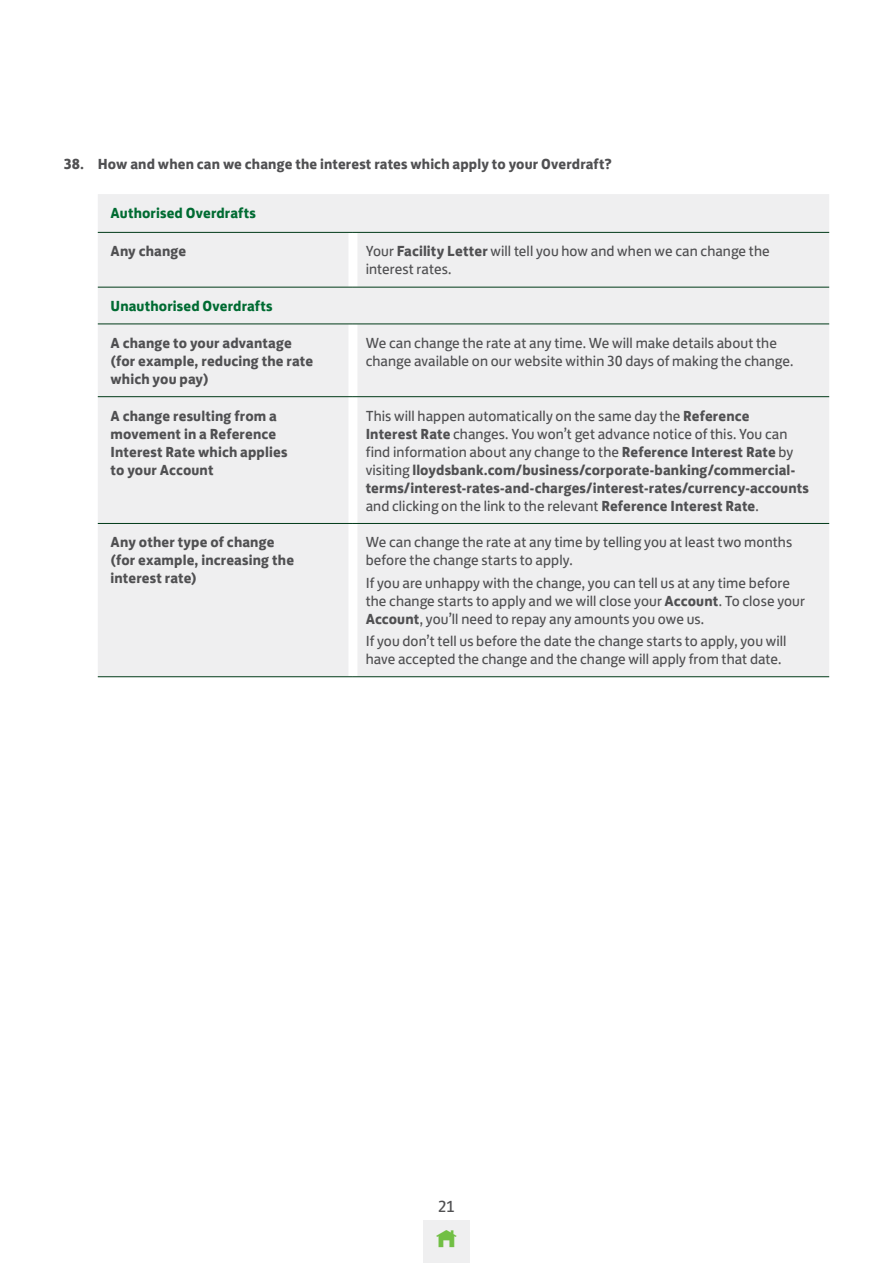
<style>
.page{position:relative;width:893px;height:1263px;background:#fff}
.page>*{position:absolute;margin:0;border:0;box-sizing:border-box;transform-origin:0 0}
.t1{font:16.5px "Lloyds Bank Jack";color:#505052}
.Body_Table{font:700 15px/18px "Lloyds Bank Jack";letter-spacing:.01em;color:#505052}
.Body_Table-2{font:15px/18px "Lloyds Bank Jack";letter-spacing:.005em;color:#505052}
.Body_Table-3{font:700 15px "Lloyds Bank Jack";letter-spacing:.01em;color:#006b32}
.s1{font-weight:700}
.s2{font-weight:400}
</style>
<div class="page">
<div style="left:98px;top:194px;width:731px;height:482px;background:#efeff0"></div>
<div style="left:348px;top:233px;width:9px;height:54px;background:#fff"></div>
<div style="left:348px;top:324px;width:9px;height:72px;background:#fff"></div>
<div style="left:348px;top:397px;width:9px;height:126px;background:#fff"></div>
<div style="left:348px;top:524px;width:9px;height:152px;background:#fff"></div>
<hr style="left:98px;top:232px;width:255px;height:1px;background:#003a18">
<hr style="left:353px;top:232px;width:476px;height:1px;background:#003a18">
<hr style="left:98px;top:324px;width:255px;height:1px;background:#003a18">
<hr style="left:353px;top:324px;width:476px;height:1px;background:#003a18">
<hr style="left:98px;top:396px;width:255px;height:1px;background:#003a18">
<hr style="left:353px;top:396px;width:476px;height:1px;background:#003a18">
<hr style="left:98px;top:523px;width:255px;height:1px;background:#003a18">
<hr style="left:353px;top:523px;width:476px;height:1px;background:#003a18">
<hr style="left:98px;top:676px;width:255px;height:1px;background:#003a18">
<hr style="left:353px;top:676px;width:476px;height:1px;background:#003a18">
<hr style="left:98px;top:287px;width:255px;height:1px;background:#003a18">
<hr style="left:353px;top:287px;width:476px;height:1px;background:#003a18">
<div style="left:423px;top:1220px;width:47px;height:43px;background:#efeff0"></div>
<p class="Body_Table" style="left:64px;top:153px;width:549px">38. How and when can we change the interest rates which apply to your Overdraft?</p>
<p class="Body_Table-3" style="left:111px;top:200px;width:147px">Authorised Overdrafts</p>
<p class="Body_Table" style="left:111px;top:241px;width:77px">Any change</p>
<p class="Body_Table-2" style="left:366px;top:241px;width:406px">Your <span class="s1">Facility Letter</span> will tell you how and when we can change the interest rates.</p>
<p class="Body_Table-3" style="left:111px;top:293px;width:164px">Unauthorised Overdrafts</p>
<p class="Body_Table" style="left:111px;top:333px;width:204px">A change to your advantage (for example, reducing the rate which you pay)</p>
<p class="Body_Table-2" style="left:366px;top:333px;width:429px">We can change the rate at any time. We will make details about the change available on our website within 30 days of making the change.</p>
<p class="Body_Table" style="left:111px;top:405px;width:178px">A change resulting from a movement in a Reference<br>Interest Rate which applies to your Account</p>
<p class="Body_Table" style="left:366px;top:405px;width:445px"><span class="s2">This will happen automatically on the same day the</span> Reference<br>Interest Rate <span class="s2">changes. You won’t get advance notice of this. You can find information about any change to the</span> Reference Interest Rate <span class="s2">by visiting</span> lloydsbank.com/business/corporate-banking/commercial&shy;terms/interest-rates-and-charges/interest-rates/currency-accounts <span class="s2">and clicking on the link to the relevant</span> Reference Interest Rate<span class="s2">.</span></p>
<p class="Body_Table" style="left:111px;top:532px;width:185px">Any other type of change (for example, increasing the interest rate)</p>
<p class="Body_Table-2" style="left:366px;top:532px;width:428px">We can change the rate at any time by telling you at least two months before the change starts to apply.</p>
<p class="Body_Table-2" style="left:366px;top:572px;width:441px">If you are unhappy with the change, you can tell us at any time before the change starts to apply and we will close your <span class="s1">Account</span>. To close your<br><span class="s1">Account</span>, you’ll need to repay any amounts you owe us.</p>
<p class="Body_Table-2" style="left:366px;top:631px;width:422px">If you don’t tell us before the date the change starts to apply, you will have accepted the change and the change will apply from that date.</p>
<p class="t1" style="left:438px;top:1193px;width:18px">21</p>
</div>
